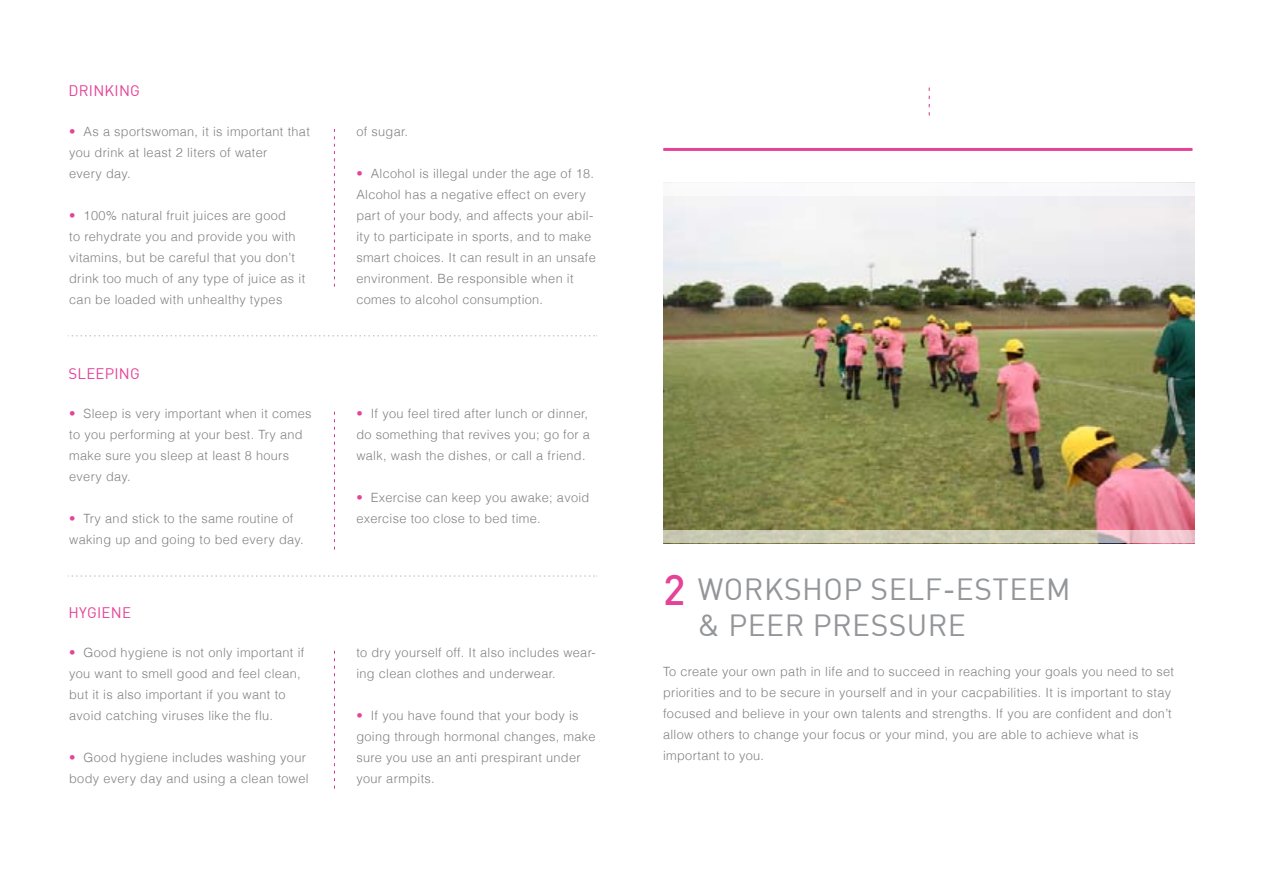
<style>
.page{position:relative;width:1263px;height:893px;background:#fff}
.page>*{position:absolute;margin:0;border:0;box-sizing:border-box;transform-origin:0 0}
.t1{font:500 42px "DIN";color:#e44398}
.t2{font:30px "DIN";color:#939598}
.t3{font:15px "DIN";letter-spacing:.015em;color:#e44398}
.t4{font:300 12.75px/21px "Helvetica";letter-spacing:.025em;color:#808285}
.s1{color:#e44398}
</style>
<div class="page">
<hr style="left:663px;top:148px;width:529px;height:3px;background:#e44398">
<svg style="left:334px;top:129px;width:1px;height:158px"></svg>
<svg style="left:334px;top:412px;width:1px;height:138px"></svg>
<svg style="left:334px;top:651px;width:1px;height:138px"></svg>
<svg style="left:68px;top:335px;width:529px;height:1px"></svg>
<svg style="left:68px;top:575px;width:529px;height:2px"></svg>
<svg style="left:929px;top:88px;width:1px;height:28px"></svg>
<img style="left:663px;top:196px;width:532px;height:335px">
<svg style="left:663px;top:531px;width:532px;height:12px;background:#d0c9b8"></svg>
<p class="t3" style="left:69px;top:81px;width:55px">DRINKING</p>
<p class="t4" style="left:69px;top:120px;width:242px"><span class="s1">•</span> As a sportswoman, it is important that you drink at least 2 liters of water<br>every day.</p>
<p class="t4" style="left:69px;top:204px;width:237px"><span class="s1">•</span> 100% natural fruit juices are good<br>to rehydrate you and provide you with vitamins, but be careful that you don’t drink too much of any type of juice as it can be loaded with unhealthy types</p>
<p class="t3" style="left:69px;top:364px;width:19px">SLEEPING</p>
<p class="t4" style="left:69px;top:403px;width:244px"><span class="s1">•</span> Sleep is very important when it comes to you performing at your best. Try and make sure you sleep at least 8 hours every day.</p>
<p class="t4" style="left:69px;top:508px;width:236px"><span class="s1">•</span> Try and stick to the same routine of waking up and going to bed every day.</p>
<p class="t3" style="left:69px;top:603px;width:28px">HYGIENE</p>
<p class="t4" style="left:69px;top:642px;width:237px"><span class="s1">•</span> Good hygiene is not only important if you want to smell good and feel clean, but it is also important if you want to avoid catching viruses like the flu.</p>
<p class="t4" style="left:69px;top:747px;width:241px"><span class="s1">•</span> Good hygiene includes washing your body every day and using a clean towel</p>
<p class="t4" style="left:356px;top:120px;width:53px">of sugar.</p>
<p class="t4" style="left:356px;top:162px;width:241px"><span class="s1">•</span> Alcohol is illegal under the age of 18.<br>Alcohol has a negative effect on every part of your body, and affects your abil&shy;ity to participate in sports, and to make smart choices. It can result in an unsafe environment. Be responsible when it comes to alcohol consumption.</p>
<p class="t4" style="left:356px;top:403px;width:235px"><span class="s1">•</span> If you feel tired after lunch or dinner, do something that revives you; go for a walk, wash the dishes, or call a friend.</p>
<p class="t4" style="left:356px;top:487px;width:235px"><span class="s1">•</span> Exercise can keep you awake; avoid exercise too close to bed time.</p>
<p class="t4" style="left:356px;top:642px;width:241px">to dry yourself off. It also includes wear&shy;ing clean clothes and underwear.</p>
<p class="t4" style="left:356px;top:705px;width:241px"><span class="s1">•</span> If you have found that your body is going through hormonal changes, make sure you use an anti prespirant under your armpits.</p>
<h1 class="t1" style="left:663px;top:563px;width:24px">2</h1>
<h2 class="t2" style="left:698px;top:570px;width:107px">WOR KSHOP</h2>
<h2 class="t2" style="left:871px;top:570px;width:19px">SELF</h2>
<h2 class="t2" style="left:943px;top:570px;width:33px">-ESTEEM</h2>
<h2 class="t2" style="left:698px;top:606px;width:50px">&amp; PEER</h2>
<h2 class="t2" style="left:813px;top:606px;width:20px">PRESSURE</h2>
<p class="t4" style="left:663px;top:660px;width:513px">To create your own path in life and to succeed in reaching your goals you need to set priorities and to be secure in yourself and in your cacpabilities. It is important to stay focused and believe in your own talents and strengths. If you are confident and don’t allow others to change your focus or your mind, you are able to achieve what is important to you.</p>
</div>
